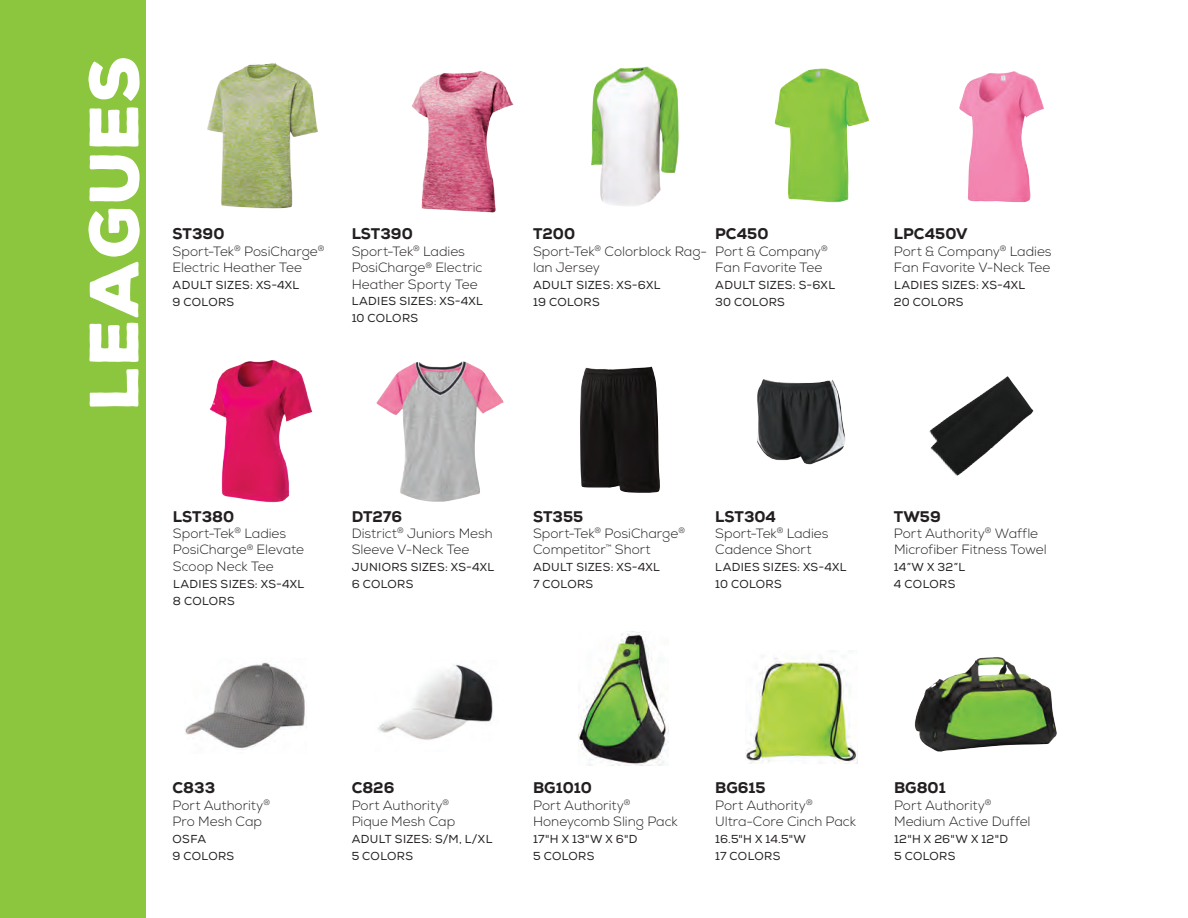
<style>
.page{position:relative;width:1188px;height:918px;background:#fff}
.page>*{position:absolute;margin:0;border:0;box-sizing:border-box;transform-origin:0 0}
.t1{font:900 67.35px "Nexa Rust Sans";color:#fff}
.t2{font:800 15.45px "Nexa";color:#231f20}
.t3{font:300 13.5px/16.4px "Nexa";color:#231f20}
.t4{font:11.55px/17px "Nexa";letter-spacing:.025em;color:#231f20}
</style>
<div class="page">
<div style="left:0;top:0;width:145px;height:918px;background:#8bc63e"></div>
<img style="left:591px;top:66px;width:88px;height:140px">
<img style="left:775px;top:68px;width:94px;height:134px">
<img style="left:207px;top:63px;width:111px;height:146px">
<img style="left:412px;top:71px;width:102px;height:142px">
<img style="left:959px;top:71px;width:85px;height:131px">
<img style="left:929px;top:376px;width:104px;height:100px">
<img style="left:757px;top:379px;width:89px;height:85px">
<img style="left:580px;top:366px;width:80px;height:127px">
<img style="left:914px;top:657px;width:143px;height:95px">
<img style="left:578px;top:632px;width:90px;height:134px">
<img style="left:376px;top:361px;width:128px;height:141px">
<img style="left:378px;top:664px;width:115px;height:76px">
<img style="left:185px;top:662px;width:120px;height:88px">
<img style="left:745px;top:650px;width:113px;height:114px">
<img style="left:209px;top:360px;width:104px;height:143px">
<h1 class="t1" style="left:68px;top:409px;width:357px;rotate:-90deg">LEAGUES</h1>
<p class="t2" style="left:173px;top:224px;width:53px">ST390</p>
<p class="t3" style="left:173px;top:243px;width:153px">Sport-Tek<sup>®</sup> PosiCharge<sup>®<br></sup>Electric Heather Tee</p>
<p class="t4" style="left:173px;top:277px;width:128px">ADULT SIZES: XS-4XL<br>9 COLORS</p>
<p class="t2" style="left:352px;top:224px;width:63px">LST390</p>
<p class="t3" style="left:352px;top:243px;width:132px">Sport-Tek<sup>®</sup> Ladies<br>PosiCharge<sup>®</sup> Electric<br>Heather Sporty Tee</p>
<p class="t4" style="left:352px;top:293px;width:133px">LADIES SIZES: XS-4XL<br>10 COLORS</p>
<p class="t2" style="left:533px;top:224px;width:44px">T200</p>
<p class="t3" style="left:533px;top:243px;width:176px">Sport-Tek<sup>®</sup> Colorblock Rag&shy;lan Jersey</p>
<p class="t4" style="left:533px;top:277px;width:129px">ADULT SIZES: XS-6XL<br>19 COLORS</p>
<p class="t2" style="left:715px;top:224px;width:55px">PC450</p>
<p class="t3" style="left:715px;top:243px;width:114px">Port &amp; Company<sup>®<br></sup>Fan Favorite Tee</p>
<p class="t4" style="left:715px;top:277px;width:121px">ADULT SIZES: S-6XL<br>30 COLORS</p>
<p class="t2" style="left:173px;top:506px;width:63px">LST380</p>
<p class="t3" style="left:173px;top:525px;width:133px">Sport-Tek<sup>®</sup> Ladies<br>PosiCharge<sup>®</sup> Elevate<br>Scoop Neck Tee</p>
<p class="t4" style="left:173px;top:575px;width:133px">LADIES SIZES: XS-4XL<br>8 COLORS</p>
<p class="t2" style="left:352px;top:506px;width:52px">DT276</p>
<p class="t3" style="left:352px;top:525px;width:143px">District<sup>®</sup> Juniors Mesh<br>Sleeve V-Neck Tee</p>
<p class="t4" style="left:352px;top:559px;width:144px">JUNIORS SIZES: XS-4XL<br>6 COLORS</p>
<p class="t2" style="left:533px;top:506px;width:52px">ST355</p>
<p class="t3" style="left:533px;top:525px;width:153px">Sport-Tek<sup>®</sup> PosiCharge<sup>®<br></sup>Competitor<sup>™</sup> Short</p>
<p class="t4" style="left:533px;top:559px;width:128px">ADULT SIZES: XS-4XL<br>7 COLORS</p>
<p class="t2" style="left:715px;top:506px;width:62px">LST304</p>
<p class="t3" style="left:715px;top:525px;width:115px">Sport-Tek<sup>®</sup> Ladies<br>Cadence Short</p>
<p class="t4" style="left:715px;top:559px;width:133px">LADIES SIZES: XS-4XL<br>10 COLORS</p>
<p class="t2" style="left:894px;top:224px;width:75px">LPC450V</p>
<p class="t3" style="left:894px;top:243px;width:159px">Port &amp; Company<sup>®</sup> Ladies<br>Fan Favorite V-Neck Tee</p>
<p class="t4" style="left:894px;top:277px;width:133px">LADIES SIZES: XS-4XL<br>20 COLORS</p>
<p class="t2" style="left:894px;top:506px;width:48px">TW59</p>
<p class="t3" style="left:894px;top:525px;width:154px">Port Authority<sup>®</sup> Waffle<br>Microfiber Fitness Towel</p>
<p class="t4" style="left:894px;top:559px;width:73px">14”W X 32”L<br>4 COLORS</p>
<p class="t2" style="left:173px;top:778px;width:44px">C833</p>
<p class="t3" style="left:173px;top:797px;width:99px">Port Authority<sup>®<br></sup>Pro Mesh Cap</p>
<p class="t4" style="left:173px;top:831px;width:63px">OSFA<br>9 COLORS</p>
<p class="t2" style="left:352px;top:778px;width:44px">C826</p>
<p class="t3" style="left:352px;top:797px;width:105px">Port Authority<sup>®<br></sup>Pique Mesh Cap</p>
<p class="t4" style="left:352px;top:831px;width:142px">ADULT SIZES: S/M, L/XL<br>5 COLORS</p>
<p class="t2" style="left:533px;top:778px;width:60px">BG1010</p>
<p class="t3" style="left:533px;top:797px;width:146px">Port Authority<sup>®<br></sup>Honeycomb Sling Pack</p>
<p class="t4" style="left:533px;top:831px;width:106px">17"H X 13"W X 6"D<br>5 COLORS</p>
<p class="t2" style="left:715px;top:778px;width:52px">BG615</p>
<p class="t3" style="left:715px;top:797px;width:142px">Port Authority<sup>®<br></sup>Ultra-Core Cinch Pack</p>
<p class="t4" style="left:715px;top:831px;width:92px">16.5"H X 14.5"W<br>17 COLORS</p>
<p class="t2" style="left:894px;top:778px;width:53px">BG801</p>
<p class="t3" style="left:894px;top:797px;width:138px">Port Authority<sup>®<br></sup>Medium Active Duffel</p>
<p class="t4" style="left:894px;top:831px;width:116px">12"H X 26"W X 12"D<br>5 COLORS</p>
</div>
